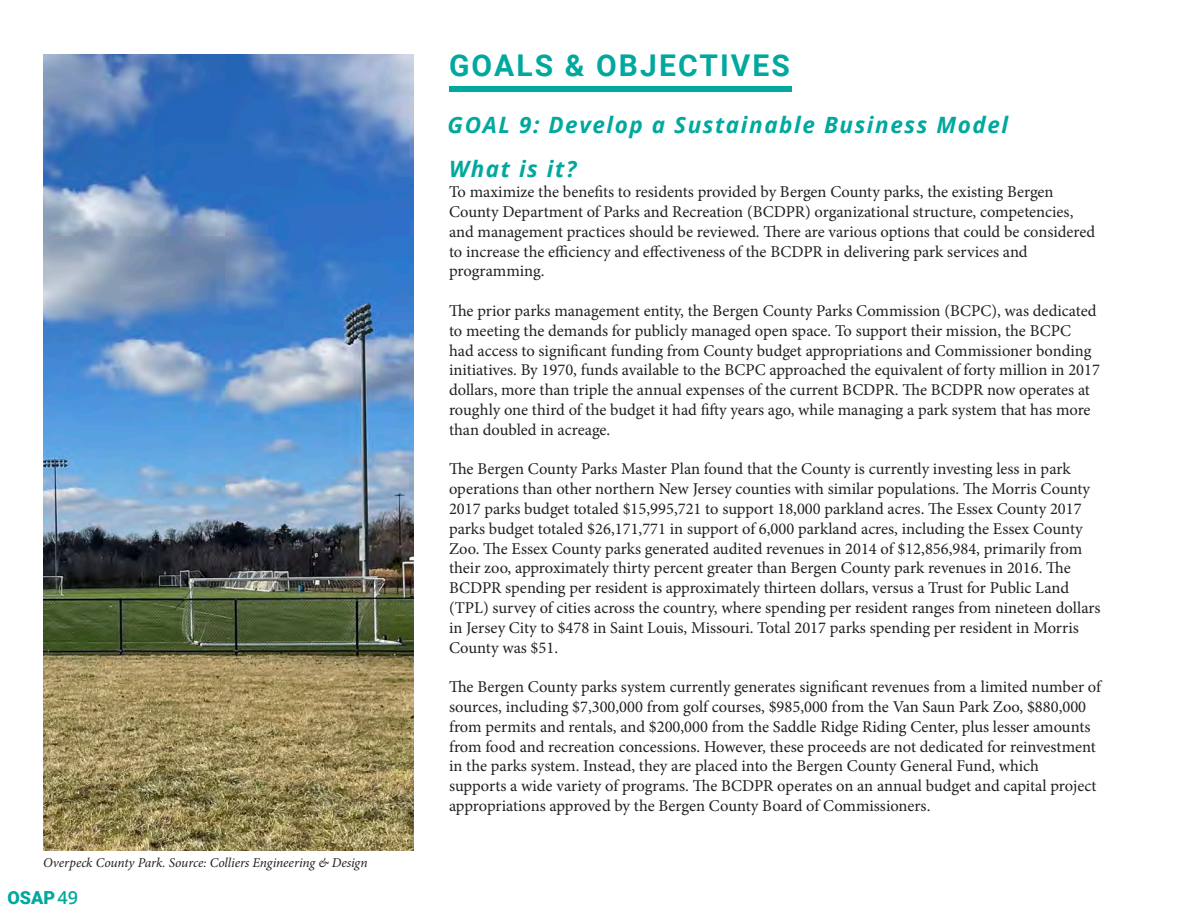
<style>
.page{position:relative;width:1188px;height:918px;background:#fff}
.page>*{position:absolute;margin:0;border:0;box-sizing:border-box;transform-origin:0 0}
.t1{font:700 30px "Roboto";letter-spacing:.07em;color:#00a89e}
.t2{font:italic 700 22.5px "Open Sans";letter-spacing:.07em;color:#00a89e}
.t3{font:900 18px "Roboto";color:#00a89e}
.t4{font:16.5px/19.8px "Minion Pro";color:#231f20}
.t5{font:italic 13.5px "Minion Pro";letter-spacing:-.005em;color:#231f20}
.s1{font-family:"Open Sans";font-weight:600}
</style>
<div class="page">
<div style="left:449px;top:86px;width:342px;height:5px;background:#00a89e"></div>
<img style="left:43px;top:54px;width:370px;height:796px">
<p class="t5" style="left:43px;top:853px;width:326px">Overpeck County Park. Source: Colliers Engineering &amp; Design</p>
<p class="t3" style="left:8px;top:885px;width:72px">OSAP<span class="s1">49</span></p>
<p class="t1" style="left:449px;top:45px;width:342px">GOALS &amp; OBJECTIVES</p>
<p class="t2" style="left:448px;top:109px;width:562px">GOAL 9: Develop a Sustainable Business Model</p>
<p class="t2" style="left:449px;top:153px;width:129px">What is it?</p>
<p class="t4" style="left:449px;top:182px;width:648px">To maximize the benefits to residents provided by Bergen County parks, the existing Bergen County Department of Parks and Recreation (BCDPR) organizational structure, competencies, and management practices should be reviewed. There are various options that could be considered to increase the efficiency and effectiveness of the BCDPR in delivering park services and programming.</p>
<p class="t4" style="left:449px;top:301px;width:652px">The prior parks management entity, the Bergen County Parks Commission (BCPC), was dedicated to meeting the demands for publicly managed open space. To support their mission, the BCPC<br>had access to significant funding from County budget appropriations and Commissioner bonding initiatives. By 1970, funds available to the BCPC approached the equivalent of forty million in 2017 dollars, more than triple the annual expenses of the current BCDPR. The BCDPR now operates at roughly one third of the budget it had fifty years ago, while managing a park system that has more than doubled in acreage.</p>
<p class="t4" style="left:449px;top:459px;width:653px">The Bergen County Parks Master Plan found that the County is currently investing less in park operations than other northern New Jersey counties with similar populations. The Morris County 2017 parks budget totaled $15,995,721 to support 18,000 parkland acres. The Essex County 2017 parks budget totaled $26,171,771 in support of 6,000 parkland acres, including the Essex County Zoo. The Essex County parks generated audited revenues in 2014 of $12,856,984, primarily from their zoo, approximately thirty percent greater than Bergen County park revenues in 2016. The BCDPR spending per resident is approximately thirteen dollars, versus a Trust for Public Land (TPL) survey of cities across the country, where spending per resident ranges from nineteen dollars in Jersey City to $478 in Saint Louis, Missouri. Total 2017 parks spending per resident in Morris County was $51.</p>
<p class="t4" style="left:449px;top:677px;width:653px">The Bergen County parks system currently generates significant revenues from a limited number of sources, including $7,300,000 from golf courses, $985,000 from the Van Saun Park Zoo, $880,000 from permits and rentals, and $200,000 from the Saddle Ridge Riding Center, plus lesser amounts from food and recreation concessions. However, these proceeds are not dedicated for reinvestment in the parks system. Instead, they are placed into the Bergen County General Fund, which<br>supports a wide variety of programs. The BCDPR operates on an annual budget and capital project appropriations approved by the Bergen County Board of Commissioners.</p>
</div>
